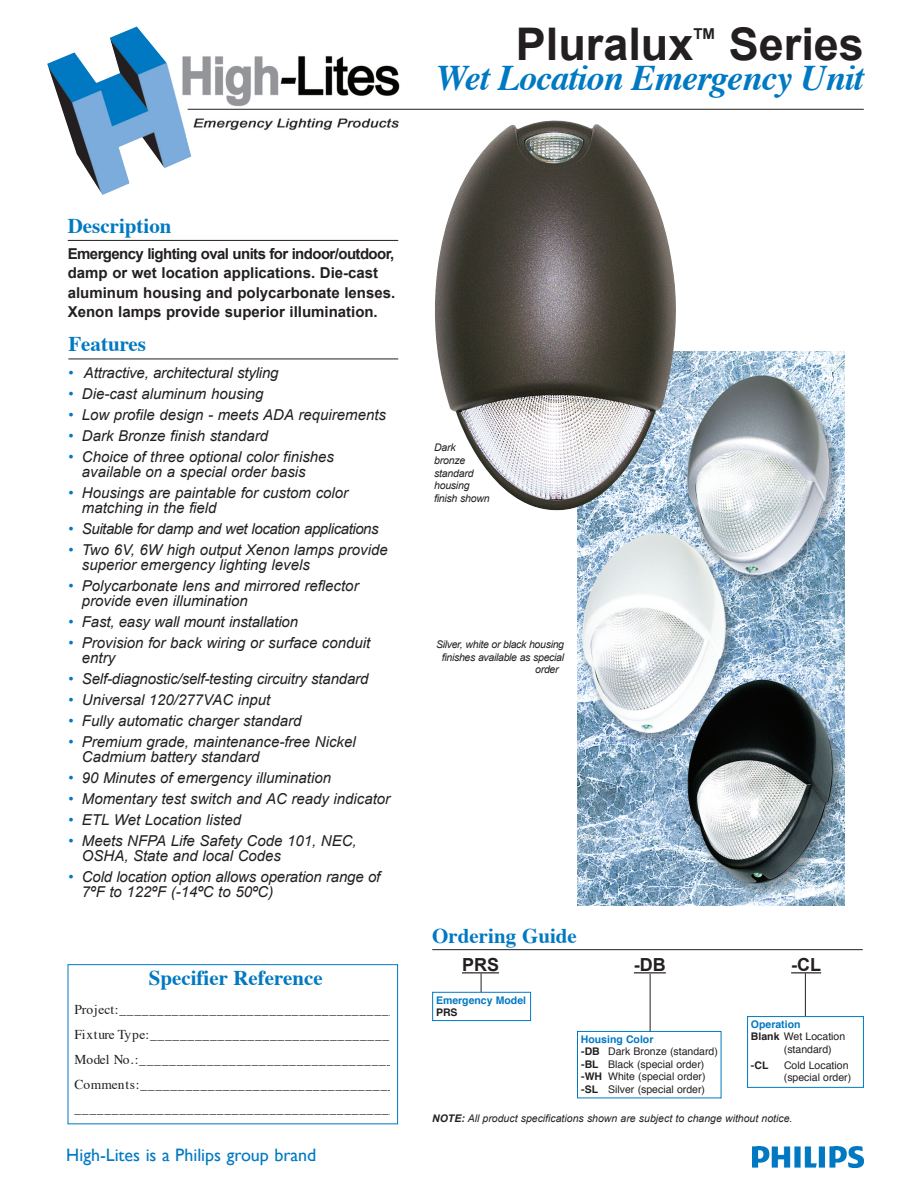
<style>
.page{position:relative;width:918px;height:1188px;background:#fff}
.page>*{position:absolute;margin:0;border:0;box-sizing:border-box;transform-origin:0 0}
.t1{font:700 45px "Arial";color:#231f20}
.t2{font:italic 700 36px "Times";letter-spacing:-.025em;color:#0079c2}
.t3{font:700 21px "Times";color:#0079c2}
.t4{font:18px "Gill Sans";color:#0079c2}
.t5{font:700 18px "Arial";color:#231f20}
.t6{font:italic 15px/15px "Arial";color:#231f20}
.t7{font:700 15px/19.5px "Arial";color:#231f20}
.t8{font:italic 15px "Arial";letter-spacing:-.03em;color:#231f20}
.t9{font:13.5px/24.9px "Times";color:#231f20}
.t10{font:italic 10.5px/12.6px "Arial";letter-spacing:-.015em;color:#231f20}
.t11{font:10.5px/12.6px "Helvetica";color:#231f20}
.t12{font:700 10.5px "Helvetica";color:#0079c2}
.t13{font:700 10.5px "Helvetica";color:#231f20}
.s1{color:#0079c2}
.s2{color:#fff}
.s3{font-weight:700;color:#0079c2}
.s4{font-weight:700}
</style>
<div class="page">
<hr style="left:68px;top:240px;width:330px;height:1px;background:#231f20">
<img style="left:752px;top:1147px;width:112px;height:20px">
<img style="left:47px;top:27px;width:354px;height:168px">
<hr style="left:188px;top:109px;width:676px;height:1px;background:#231f20">
<hr style="left:68px;top:359px;width:330px;height:1px;background:#231f20">
<img style="left:577px;top:352px;width:268px;height:554px">
<hr style="left:462px;top:972px;width:37px;height:1px;background:#231f20">
<hr style="left:634px;top:972px;width:32px;height:1px;background:#231f20">
<hr style="left:791px;top:972px;width:30px;height:1px;background:#231f20">
<svg style="left:481px;top:973px;width:1px;height:19px"></svg>
<hr style="left:650px;top:974px;width:1px;height:60px;background:#231f20">
<div style="left:577px;top:1031px;width:144px;height:67px;border:1px solid #0079c2"></div>
<hr style="left:432px;top:949px;width:431px;height:1px;background:#231f20">
<div style="left:432px;top:992px;width:99px;height:29px;border:1px solid #0079c2"></div>
<hr style="left:805px;top:973px;width:1px;height:49px;background:#231f20">
<div style="left:748px;top:1017px;width:115px;height:70px;background:#fff"></div>
<div style="left:747px;top:1016px;width:117px;height:72px;border:1px solid #0079c2"></div>
<div style="left:68px;top:964px;width:330px;height:160px;border:1px solid #0079c2"></div>
<div style="left:390px;top:1002px;width:7px;height:120px;background:#fff"></div>
<img style="left:435px;top:120px;width:241px;height:391px">
<h1 class="t1" style="left:516px;top:20px;width:179px">Pluralux</h1>
<p class="t7" style="left:693px;top:24px;width:23px">TM</p>
<h1 class="t1" style="left:729px;top:20px;width:137px">Series</h1>
<h2 class="t2" style="left:436px;top:63px;width:429px">Wet Location Emergency Unit</h2>
<h3 class="t3" style="left:68px;top:217px;width:105px">Description</h3>
<p class="t7" style="left:68px;top:244px;width:329px">Emergency lighting oval units for indoor/outdoor, damp or wet location applications. Die-cast aluminum housing and polycarbonate lenses.<br>Xenon lamps provide superior illumination.</p>
<h3 class="t3" style="left:68px;top:335px;width:79px">Features</h3>
<p class="t6" style="left:68px;top:366px;width:212px"><span class="s1">•</span> Attractive, architectural styling</p>
<p class="t6" style="left:68px;top:387px;width:197px"><span class="s1">•</span> Die-cast aluminum housing</p>
<p class="t6" style="left:68px;top:408px;width:319px"><span class="s1">•</span> Low profile design - meets ADA requirements</p>
<p class="t6" style="left:68px;top:429px;width:201px"><span class="s1">•</span> Dark Bronze finish standard</p>
<p class="t6" style="left:82px;top:450px;width:254px;text-indent:-14px"><span class="s1">•</span> Choice of three optional color finishes available on a special order basis</p>
<p class="t6" style="left:82px;top:486px;width:268px;text-indent:-14px"><span class="s1">•</span> Housings are paintable for custom color matching in the field</p>
<p class="t8" style="left:68px;top:521px;width:312px"><span class="s1">•</span> Suitable for damp and wet location applications</p>
<p class="t6" style="left:82px;top:543px;width:307px;text-indent:-14px"><span class="s1">•</span> Two 6V, 6W high output Xenon lamps provide superior emergency lighting levels</p>
<p class="t6" style="left:82px;top:579px;width:278px;text-indent:-14px"><span class="s1">•</span> Polycarbonate lens and mirrored reflector provide even illumination</p>
<p class="t6" style="left:68px;top:615px;width:231px"><span class="s1">•</span> Fast, easy wall mount installation</p>
<p class="t6" style="left:82px;top:636px;width:290px;text-indent:-14px"><span class="s1">•</span> Provision for back wiring or surface conduit entry</p>
<p class="t6" style="left:68px;top:672px;width:302px"><span class="s1">•</span> Self-diagnostic/self-testing circuitry standard</p>
<p class="t6" style="left:68px;top:693px;width:203px"><span class="s1">•</span> Universal 120/277VAC input</p>
<p class="t6" style="left:68px;top:714px;width:235px"><span class="s1">•</span> Fully automatic charger standard</p>
<p class="t6" style="left:82px;top:735px;width:275px;text-indent:-14px"><span class="s1">•</span> Premium grade, maintenance-free Nickel<br>Cadmium battery standard</p>
<p class="t6" style="left:68px;top:771px;width:264px"><span class="s1">•</span> 90 Minutes of emergency illumination</p>
<p class="t6" style="left:68px;top:792px;width:323px"><span class="s1">•</span> Momentary test switch and AC ready indicator</p>
<p class="t6" style="left:68px;top:813px;width:174px"><span class="s1">•</span> ETL Wet Location listed</p>
<p class="t6" style="left:82px;top:834px;width:276px;text-indent:-13px"><span class="s1">•</span> Meets NFPA Life Safety Code 101, NEC,<br>OSHA, State and local Codes</p>
<p class="t6" style="left:82px;top:870px;width:300px;text-indent:-13px"><span class="s1">•</span> Cold location option allows operation range of<br>7ºF to 122ºF (-14ºC to 50ºC)</p>
<h3 class="t3" style="left:149px;top:970px;width:176px">Specifier Reference</h3>
<p class="t9" style="left:74px;top:998px;width:323px">Project:_____________________________________ Fixture Type:________________________________ Model No.:__________________________________ Comments:__________________________________ ___________________________________________</p>
<p class="t4" style="left:66px;top:1144px;width:252px">High-Lites is a Philips group brand</p>
<p class="t10" style="left:434px;top:441px;width:57px">Dark<br>bronze standard housing finish shown</p>
<p class="t10" style="left:436px;top:638px;width:130px;text-align:right">Silver, white or black housing finishes available as special order <span class="s2">.</span></p>
<h3 class="t3" style="left:432px;top:927px;width:146px">Ordering Guide</h3>
<p class="t5" style="left:462px;top:955px;width:39px">PRS</p>
<p class="t5" style="left:634px;top:955px;width:33px">-DB</p>
<p class="t5" style="left:791px;top:955px;width:31px">-CL</p>
<p class="t12" style="left:436px;top:995px;width:92px">Emergency Model</p>
<p class="t13" style="left:436px;top:1008px;width:23px">PRS</p>
<p class="t11" style="left:581px;top:1034px;width:139px"><span class="s3">Housing Color<br></span><span class="s4">-DB</span> Dark Bronze (standard) <span class="s4">-BL</span> Black (special order) <span class="s4">-WH</span> White (special order) <span class="s4">-SL</span> Silver (special order)</p>
<p class="t12" style="left:751px;top:1020px;width:51px">Operation</p>
<p class="t11" style="left:751px;top:1031px;width:96px"><span class="s4">Blank</span> Wet Location</p>
<p class="t11" style="left:784px;top:1044px;width:49px">(standard)</p>
<p class="t13" style="left:751px;top:1061px;width:19px">-CL</p>
<p class="t11" style="left:784px;top:1060px;width:69px">Cold Location (special order)</p>
<p class="t10" style="left:432px;top:1112px;width:362px"><span class="s4">NOTE:</span> All product specifications shown are subject to change without notice.</p>
</div>
